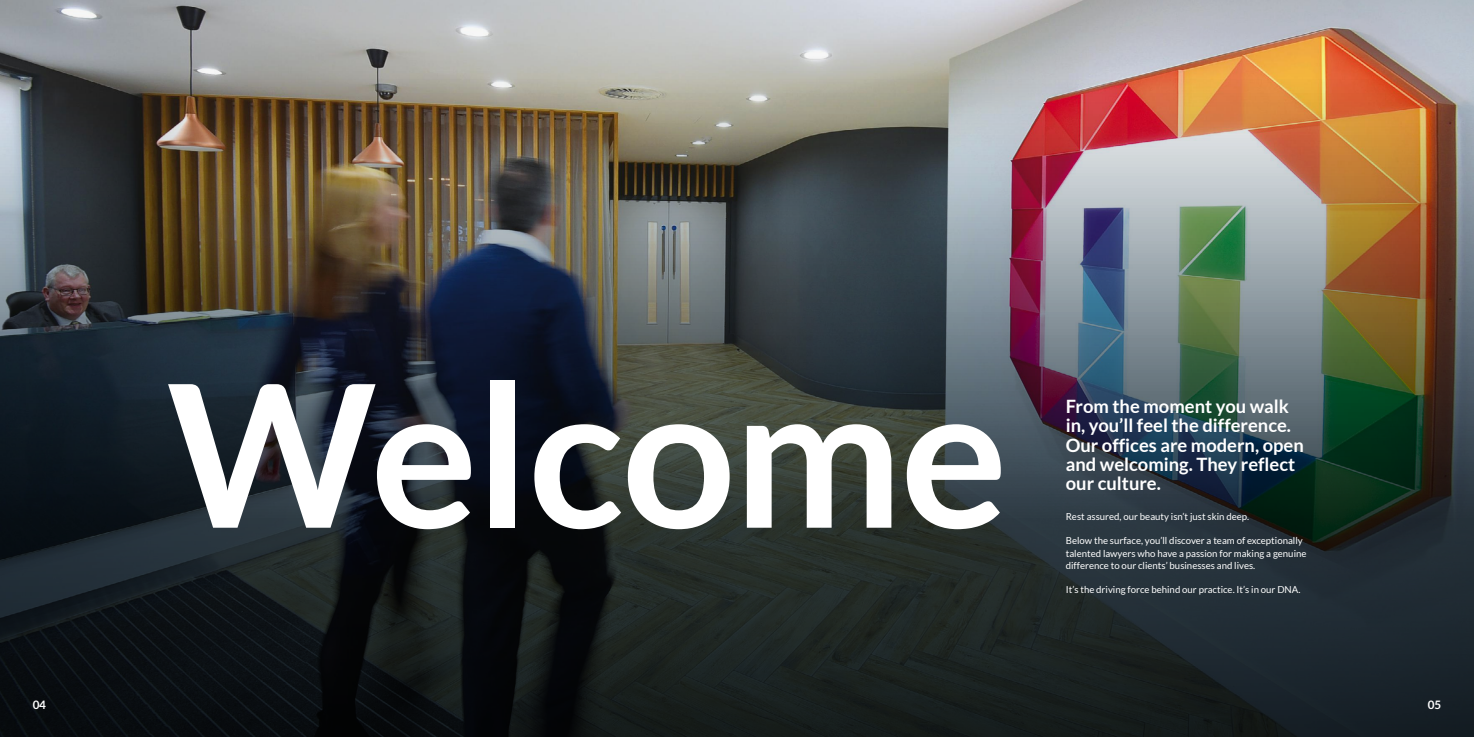
<style>
.page{position:relative;width:1474px;height:737px;background:#fff}
.page>*{position:absolute;margin:0;border:0;box-sizing:border-box;transform-origin:0 0}
.t1{font:700 198.45px "Lato";letter-spacing:-.01em;color:#fff}
.t2{font:700 18.38px/19.2px "Lato";color:#fff}
.t3{font:700 11.64px "Lato";color:#fff}
.t4{font:9.62px/12.2px "Lato";color:#fff}
</style>
<div class="page">
<img style="left:0;top:0;width:1473px;height:737px">
<h1 class="t1" style="left:167px;top:342px;width:842px">Welcome</h1>
<h2 class="t2" style="left:1065px;top:396px;width:239px">From the moment you walk in, you’ll feel the difference.<br>Our offices are modern, open and welcoming. They reflect our culture.</h2>
<p class="t4" style="left:1065px;top:510px;width:185px">Rest assured, our beauty isn’t just skin deep.</p>
<p class="t4" style="left:1065px;top:534px;width:242px">Below the surface, you’ll discover a team of exceptionally talented lawyers who have a passion for making a genuine difference to our clients’ businesses and lives.</p>
<p class="t4" style="left:1065px;top:583px;width:236px">It’s the driving force behind our practice. It’s in our DNA.</p>
<p class="t3" style="left:33px;top:697px;width:15px">04</p>
<p class="t3" style="left:1427px;top:697px;width:15px">05</p>
</div>
